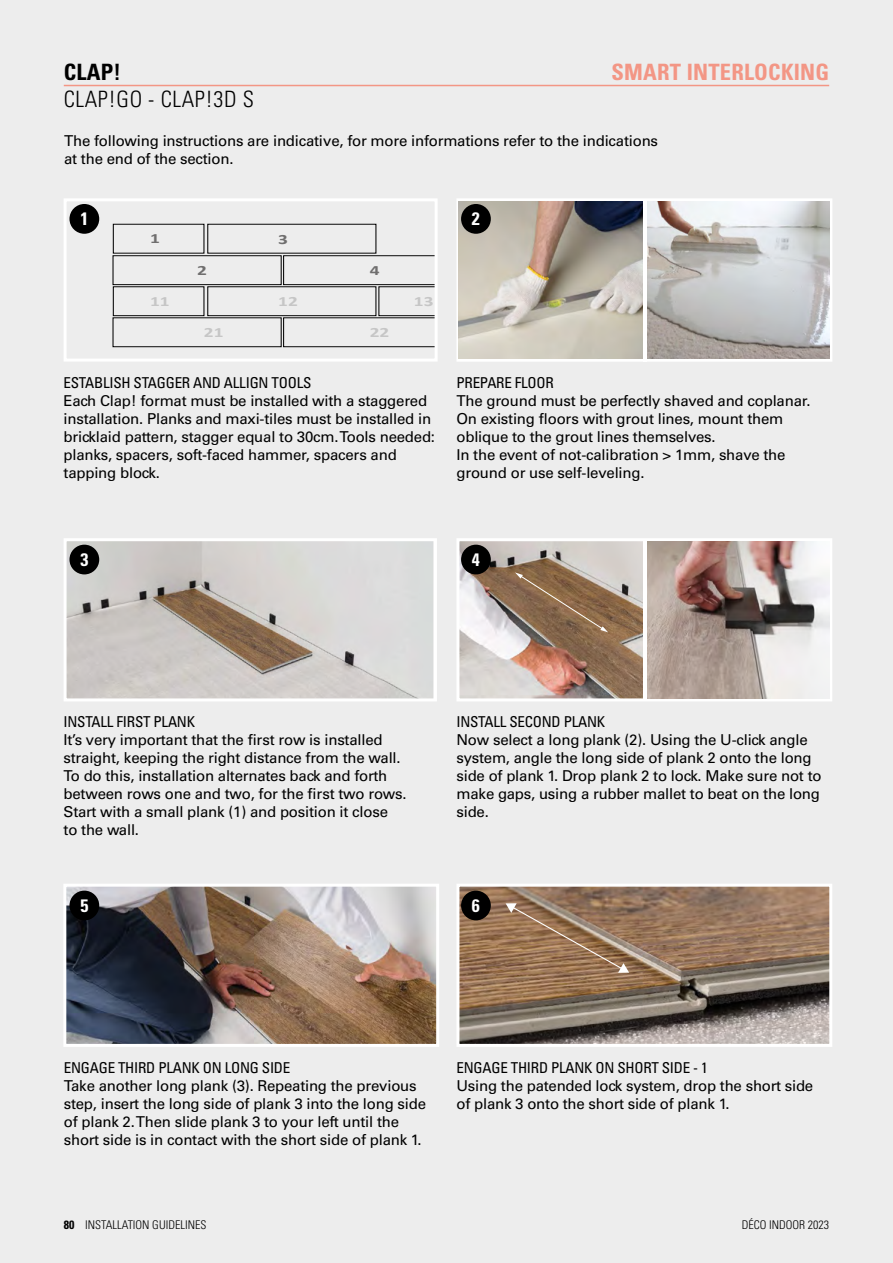
<style>
.page{position:relative;width:893px;height:1263px;background:#ededed}
.page>*{position:absolute;margin:0;border:0;box-sizing:border-box;transform-origin:0 0}
.t1{font:700 condensed 22.5px "Univers LT Std";letter-spacing:.01em;color:#f39685}
.t2{font:300 condensed 22.5px "Univers LT Std";letter-spacing:.025em;color:#000}
.t3{font:700 condensed 22.5px "Univers LT Std";color:#000}
.t4{font:700 condensed 18px "Univers LT Std";color:#fff}
.t5{font:15px/18px "Univers LT Std";letter-spacing:-.015em;color:#000}
.t6{font:condensed 15px "Univers LT Std";letter-spacing:-.015em;color:#000}
.t7{font:700 15px "Univers LT Std";color:#fff}
.t8{font:700 14.1px "Calibri";color:#c6c6c6;scale:1.37 1}
.t9{font:700 14.1px "Calibri";color:#706f6f;scale:1.37 1}
.t10{font:300 condensed 12px "Univers LT Std";color:#000}
.s1{font-weight:700}
</style>
<div class="page">
<hr style="left:64px;top:85px;width:765px;height:1px;background:#f39685">
<img style="left:67px;top:888px;width:368px;height:155px">
<div style="left:63px;top:884px;width:376px;height:163px;border:3px solid #fff"></div>
<img style="left:460px;top:888px;width:368px;height:155px">
<svg style="left:506px;top:903px;width:123px;height:70px"></svg>
<div style="left:456px;top:884px;width:376px;height:163px;border:3px solid #fff"></div>
<img style="left:460px;top:542px;width:183px;height:155px">
<img style="left:515px;top:572px;width:93px;height:113px">
<div style="left:456px;top:538px;width:376px;height:163px;border:3px solid #fff"></div>
<img style="left:646px;top:541px;width:184px;height:157px">
<hr style="left:643px;top:540px;width:3px;height:161px;background:#fff">
<img style="left:68px;top:542px;width:364px;height:155px">
<div style="left:64px;top:538px;width:373px;height:163px;border:3px solid #fff"></div>
<div style="left:456px;top:198px;width:376px;height:164px;border:3px solid #fff"></div>
<img style="left:459px;top:201px;width:371px;height:158px">
<hr style="left:643px;top:200px;width:3px;height:162px;background:#fff">
<div style="left:113px;top:255px;width:168px;height:30px;border:1px solid #000"></div>
<div style="left:207px;top:286px;width:169px;height:30px;border:1px solid #000"></div>
<div style="left:113px;top:286px;width:91px;height:30px;border:1px solid #000"></div>
<div style="left:113px;top:317px;width:168px;height:30px;border:1px solid #000"></div>
<svg style="left:283px;top:255px;width:151px;height:92px"></svg>
<div style="left:64px;top:198px;width:374px;height:164px;border:3px solid #fff"></div>
<div style="left:69px;top:204px;width:30px;height:30px;background:#000;border-radius:50%"></div>
<div style="left:69px;top:545px;width:30px;height:29px;background:#000;border-radius:50%"></div>
<div style="left:69px;top:891px;width:30px;height:29px;background:#000;border-radius:50%"></div>
<div style="left:461px;top:891px;width:30px;height:29px;background:#000;border-radius:50%"></div>
<div style="left:461px;top:204px;width:30px;height:30px;background:#000;border-radius:50%"></div>
<div style="left:461px;top:545px;width:30px;height:29px;background:#000;border-radius:50%"></div>
<h1 class="t1" style="left:612px;top:58px;width:219px">SMART INTERLOCKING</h1>
<h1 class="t3" style="left:64px;top:58px;width:59px">CLAP!</h1>
<h1 class="t2" style="left:64px;top:86px;width:192px">CLAP!GO - CLAP!3D S</h1>
<p class="t5" style="left:64px;top:132px;width:595px">The following instructions are indicative, for more informations refer to the indications at the end of the section.</p>
<p class="t4" style="left:80px;top:208px;width:9px">1</p>
<p class="t9" style="left:150px;top:230px;width:9px">1</p>
<p class="t9" style="left:197px;top:261px;width:9px">2</p>
<p class="t9" style="left:278px;top:231px;width:9px">3</p>
<p class="t9" style="left:370px;top:261px;width:9px">4</p>
<p class="t8" style="left:150px;top:292px;width:16px">11</p>
<p class="t8" style="left:278px;top:292px;width:16px">12</p>
<p class="t8" style="left:414px;top:292px;width:16px">13</p>
<p class="t8" style="left:204px;top:323px;width:16px">21</p>
<p class="t8" style="left:370px;top:323px;width:16px">22</p>
<p class="t6" style="left:64px;top:373px;width:249px">ESTABLISH STAGGER AND ALLIGN TOOLS</p>
<p class="t5" style="left:64px;top:391px;width:373px">Each Clap! format must be installed with a staggered installation. Planks and maxi-tiles must be installed in bricklaid pattern, stagger equal to 30cm. Tools needed: planks, spacers, soft-faced hammer, spacers and tapping block.</p>
<p class="t4" style="left:472px;top:208px;width:9px">2</p>
<p class="t7" style="left:474px;top:212px;width:10px">2</p>
<p class="t6" style="left:456px;top:373px;width:99px">PREPARE FLOOR</p>
<p class="t5" style="left:456px;top:391px;width:356px">The ground must be perfectly shaved and coplanar.<br>On existing floors with grout lines, mount them oblique to the grout lines themselves.<br>In the event of not-calibration &gt; 1mm, shave the ground or use self-leveling.</p>
<p class="t4" style="left:80px;top:549px;width:9px">3</p>
<p class="t4" style="left:472px;top:548px;width:9px">4</p>
<p class="t6" style="left:64px;top:712px;width:133px">INSTALL FIRST PLANK</p>
<p class="t5" style="left:64px;top:731px;width:345px">It’s very important that the first row is installed straight, keeping the right distance from the wall.<br>To do this, installation alternates back and forth between rows one and two, for the first two rows.<br>Start with a small plank (1) and position it close<br>to the wall.</p>
<p class="t6" style="left:456px;top:712px;width:150px">INSTALL SECOND PLANK</p>
<p class="t5" style="left:456px;top:731px;width:367px">Now select a long plank (2). Using the U-click angle system, angle the long side of plank 2 onto the long side of plank 1. Drop plank 2 to lock. Make sure not to make gaps, using a rubber mallet to beat on the long side.</p>
<p class="t4" style="left:80px;top:894px;width:9px">5</p>
<p class="t4" style="left:472px;top:894px;width:9px">6</p>
<p class="t6" style="left:64px;top:1058px;width:228px">ENGAGE THIRD PLANK ON LONG SIDE</p>
<p class="t5" style="left:64px;top:1076px;width:364px">Take another long plank (3). Repeating the previous step, insert the long side of plank 3 into the long side of plank 2. Then slide plank 3 to your left until the short side is in contact with the short side of plank 1.</p>
<p class="t6" style="left:456px;top:1058px;width:253px">ENGAGE THIRD PLANK ON SHORT SIDE - 1</p>
<p class="t5" style="left:456px;top:1076px;width:358px">Using the patended lock system, drop the short side of plank 3 onto the short side of plank 1.</p>
<p class="t10" style="left:64px;top:1218px;width:144px"><span class="s1">80</span> INSTALLATION GUIDELINES</p>
<p class="t10" style="left:742px;top:1218px;width:89px">DÉCO INDOOR 2023</p>
</div>
